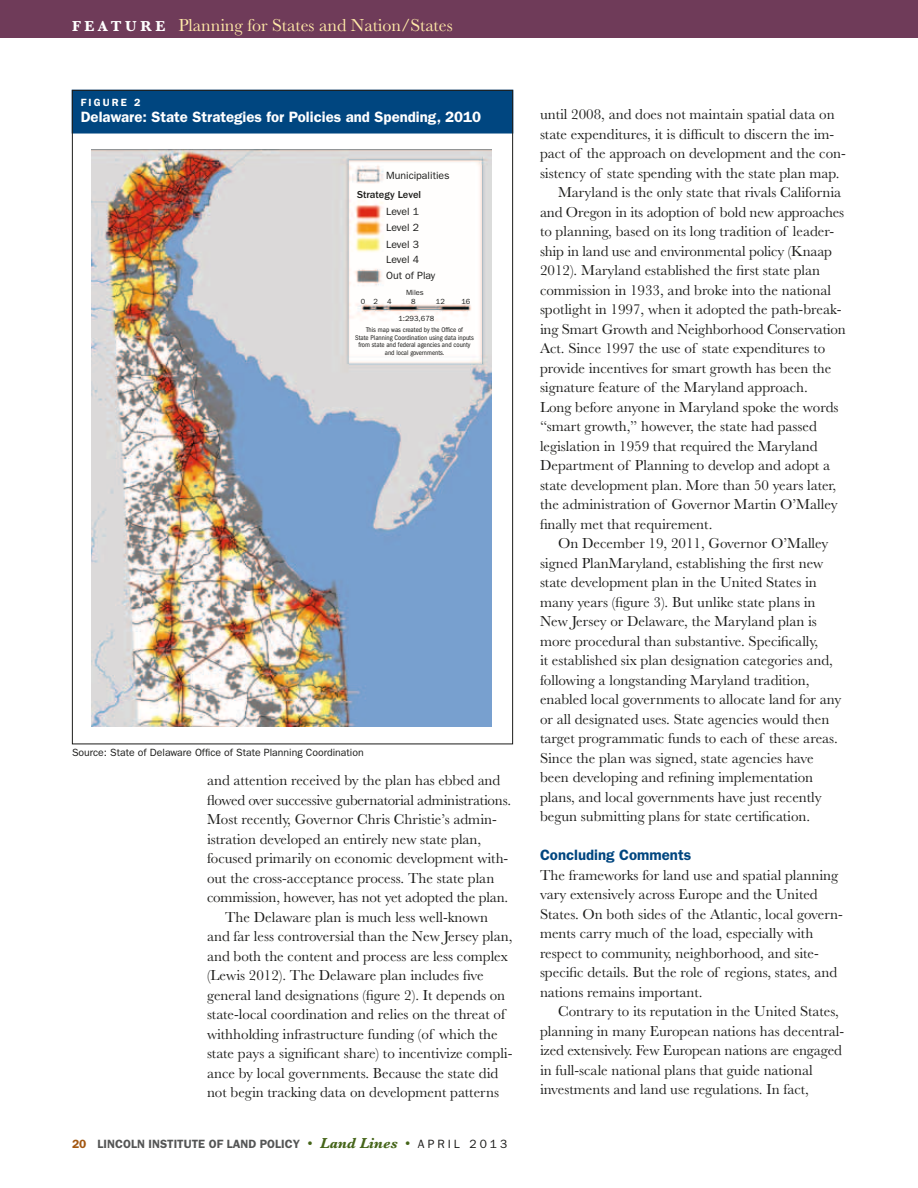
<style>
.page{position:relative;width:918px;height:1188px;background:#fff}
.page>*{position:absolute;margin:0;border:0;box-sizing:border-box;transform-origin:0 0}
.t1{font:18px "Baskerville";color:#ffe9a7}
.t2{font:15px/19.5px "Baskerville";color:#1c1c1a}
.t3{font:600 15px "ITC Franklin Gothic Std";color:#fff}
.t4{font:600 15px "ITC Franklin Gothic Std";color:#004680}
.t5{font:600 12px "ITC Franklin Gothic Std";color:#545555}
.t6{font:12px "ITC Franklin Gothic Std";color:#1c1c1a}
.t7{font:10.5px/16px "ITC Franklin Gothic Std";color:#1c1c1a}
.t8{font:500 10.5px "ITC Franklin Gothic Std";color:#1c1c1a}
.t9{font:600 10.5px "ITC Franklin Gothic Std";letter-spacing:.2em;color:#fff}
.t10{font:7.5px "ITC Franklin Gothic Std";color:#1c1c1a}
.t11{font:condensed 7.05px/7.5px "ITC Franklin Gothic Std";color:#1c1c1a;text-align:center}
.s1{font-weight:700;font-size:15px;color:#fff}
.s2{color:#a35711}
.s3{font-family:"Baskerville";font-weight:400;font-size:15px;color:#456519}
.s4{font-family:"Baskerville";font-weight:700;font-style:italic;font-size:15px;color:#456519}
.s5{font-weight:400;color:#1c1c1a}
</style>
<div class="page">
<div style="left:0;top:0;width:918px;height:38px;background:#6f3b59"></div>
<div style="left:72px;top:90px;width:441px;height:43px;background:#004680"></div>
<img style="left:92px;top:149px;width:400px;height:577px">
<p class="t1" style="left:72px;top:15px;width:382px"><span class="s1">F E A T U R E</span> Planning for States and Nation/States</p>
<p class="t9" style="left:81px;top:96px;width:61px">Figure 2</p>
<p class="t3" style="left:81px;top:108px;width:402px">Delaware: State Strategies for Policies and Spending, 2010</p>
<p class="t7" style="left:386px;top:167px;width:65px">Municipalities</p>
<p class="t7" style="left:386px;top:204px;width:51px">Level 1<br>Level 2<br>Level 3<br>Level 4<br>Out of Play</p>
<p class="t8" style="left:357px;top:189px;width:66px">Strategy Level</p>
<p class="t10" style="left:406px;top:289px;width:19px">Miles</p>
<p class="t10" style="left:361px;top:297px;width:32px">024</p>
<p class="t10" style="left:411px;top:297px;width:6px">8</p>
<p class="t10" style="left:436px;top:297px;width:10px">12</p>
<p class="t10" style="left:461px;top:297px;width:10px">16</p>
<p class="t10" style="left:398px;top:314px;width:37px">1:293,678</p>
<p class="t11" style="left:355px;top:326px;width:120px">This map was created by the Office of<br>State Planning Coordination using data inputs from state and federal agencies and county and local governments.</p>
<p class="t7" style="left:72px;top:744px;width:293px">Source: State of Delaware Office of State Planning Coordination</p>
<p class="t2" style="left:207px;top:771px;width:307px">and attention received by the plan has ebbed and flowed over successive gubernatorial administrations.<br>Most recently, Governor Chris Christie’s admin&shy;istration developed an entirely new state plan, focused primarily on economic development with&shy;out the cross-acceptance process. The state plan commission, however, has not yet adopted the plan.<br>The Delaware plan is much less well-known and far less controversial than the New Jersey plan, and both the content and process are less complex (Lewis 2012). The Delaware plan includes five general land designations (figure 2). It depends on state-local coordination and relies on the threat of withholding infrastructure funding (of which the state pays a significant share) to incentivize compli&shy;ance by local governments. Because the state did not begin tracking data on development patterns</p>
<p class="t5" style="left:72px;top:1136px;width:356px"><span class="s2">20</span> Lincoln Institute of Land Policy <span class="s3">•</span> <span class="s4">Land Lines</span> <span class="s3">•</span> <span class="s5">april</span></p>
<p class="t6" style="left:470px;top:1137px;width:39px">2013</p>
<p class="t2" style="left:540px;top:105px;width:307px">until 2008, and does not maintain spatial data on state expenditures, it is difficult to discern the im&shy;pact of the approach on development and the con&shy;sistency of state spending with the state plan map.<br>Maryland is the only state that rivals California and Oregon in its adoption of bold new approaches to planning, based on its long tradition of leader&shy;ship in land use and environmental policy (Knaap 2012). Maryland established the first state plan commission in 1933, and broke into the national spotlight in 1997, when it adopted the path-break&shy;ing Smart Growth and Neighborhood Conservation Act. Since 1997 the use of state expenditures to provide incentives for smart growth has been the signature feature of the Maryland approach.<br>Long before anyone in Maryland spoke the words “smart growth,” however, the state had passed legislation in 1959 that required the Maryland Department of Planning to develop and adopt a state development plan. More than 50 years later, the administration of Governor Martin O’Malley finally met that requirement.<br>On December 19, 2011, Governor O’Malley signed PlanMaryland, establishing the first new state development plan in the United States in many years (figure 3). But unlike state plans in New Jersey or Delaware, the Maryland plan is more procedural than substantive. Specifically,<br>it established six plan designation categories and, following a longstanding Maryland tradition, enabled local governments to allocate land for any or all designated uses. State agencies would then target programmatic funds to each of these areas.<br>Since the plan was signed, state agencies have been developing and refining implementation plans, and local governments have just recently begun submitting plans for state certification.</p>
<p class="t4" style="left:540px;top:846px;width:153px">Concluding Comments</p>
<p class="t2" style="left:540px;top:865px;width:304px">The frameworks for land use and spatial planning vary extensively across Europe and the United States. On both sides of the Atlantic, local govern&shy;ments carry much of the load, especially with respect to community, neighborhood, and site&shy;specific details. But the role of regions, states, and nations remains important.</p>
<p class="t2" style="left:540px;top:1002px;width:306px;text-indent:18px">Contrary to its reputation in the United States, planning in many European nations has decentral&shy;ized extensively. Few European nations are engaged in full-scale national plans that guide national investments and land use regulations. In fact,</p>
</div>
